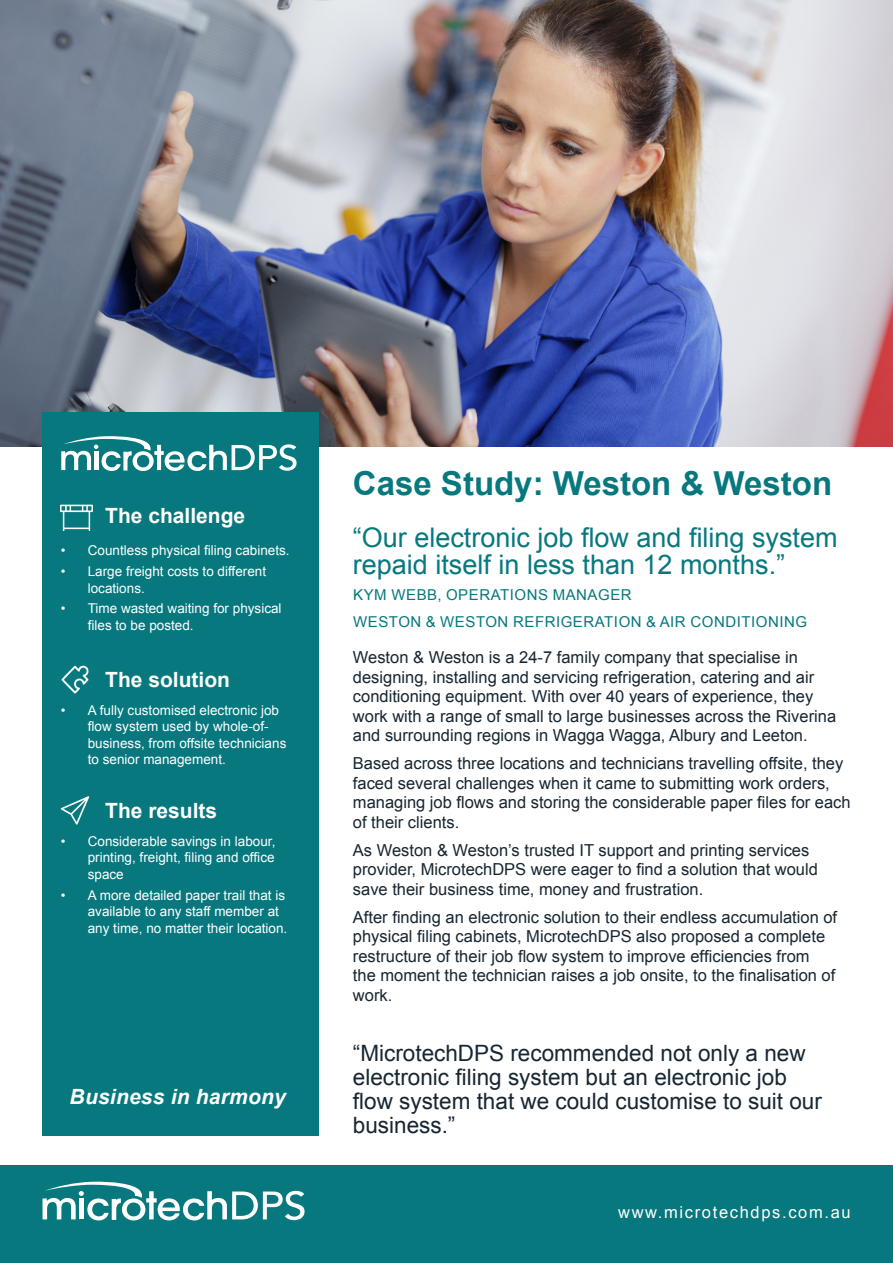
<style>
.page{position:relative;width:893px;height:1263px;background:#fff}
.page>*{position:absolute;margin:0;border:0;box-sizing:border-box;transform-origin:0 0}
.t1{font:700 33px "Arial";color:#06787e}
.t2{font:27px/27px "Arial";color:#06787e}
.t3{font:22.5px/24px "Arial";color:#162632}
.t4{font:700 21px "Arial";color:#fff}
.t5{font:italic 700 21px "Arial";letter-spacing:.01em;color:#fff}
.t6{font:16.5px/19.5px "Arial";color:#162632}
.t7{font:16.5px "Arial";letter-spacing:.1em;color:#fff}
.t8{font:15px "Arial";letter-spacing:.035em;color:#06787e}
.t9{font:13.5px/16.5px "Arial";color:#fff}
</style>
<div class="page">
<img style="left:0;top:0;width:893px;height:446px">
<div style="left:43px;top:412px;width:276px;height:723px;background:#06787e"></div>
<svg style="left:61px;top:796px;width:28px;height:29px"></svg>
<div style="left:0;top:1165px;width:893px;height:98px;background:#06787e"></div>
<svg style="left:43px;top:1181px;width:262px;height:39px"></svg>
<svg style="left:61px;top:436px;width:236px;height:35px"></svg>
<img style="left:61px;top:504px;width:32px;height:27px">
<img style="left:61px;top:665px;width:28px;height:29px">
<p class="t4" style="left:105px;top:501px;width:142px">The challenge</p>
<p class="t9" style="left:61px;top:542px;width:230px">• Countless physical filing cabinets.</p>
<p class="t9" style="left:88px;top:563px;width:180px;text-indent:-27px">• Large freight costs to different locations.</p>
<p class="t9" style="left:88px;top:600px;width:195px;text-indent:-27px">• Time wasted waiting for physical files to be posted.</p>
<p class="t4" style="left:105px;top:665px;width:126px">The solution</p>
<p class="t9" style="left:88px;top:702px;width:200px;text-indent:-27px">• A fully customised electronic job flow system used by whole-of&shy;business, from offsite technicians to senior management.</p>
<p class="t4" style="left:105px;top:795px;width:114px">The results</p>
<p class="t9" style="left:88px;top:833px;width:189px;text-align:justify;text-indent:-27px">• Considerable savings in labour, printing, freight, filing and office space</p>
<p class="t9" style="left:88px;top:886px;width:201px;text-indent:-27px">• A more detailed paper trail that is available to any staff member at any time, no matter their location.</p>
<p class="t5" style="left:70px;top:1082px;width:218px">Business in harmony</p>
<p class="t1" style="left:353px;top:460px;width:481px">Case Study: Weston &amp; Weston</p>
<p class="t2" style="left:353px;top:523px;width:486px">“Our electronic job flow and filing system repaid itself in less than 12 months.”</p>
<p class="t8" style="left:353px;top:584px;width:280px">KYM WEBB, OPERATIONS MANAGER</p>
<p class="t8" style="left:353px;top:611px;width:455px">WESTON &amp; WESTON REFRIGERATION &amp; AIR CONDITIONING</p>
<p class="t6" style="left:353px;top:647px;width:485px">Weston &amp; Weston is a 24-7 family company that specialise in designing, installing and servicing refrigeration, catering and air conditioning equipment. With over 40 years of experience, they work with a range of small to large businesses across the Riverina and surrounding regions in Wagga Wagga, Albury and Leeton.</p>
<p class="t6" style="left:353px;top:753px;width:499px">Based across three locations and technicians travelling offsite, they faced several challenges when it came to submitting work orders, managing job flows and storing the considerable paper files for each of their clients.</p>
<p class="t6" style="left:353px;top:840px;width:466px">As Weston &amp; Weston’s trusted IT support and printing services provider, MicrotechDPS were eager to find a solution that would save their business time, money and frustration.</p>
<p class="t6" style="left:353px;top:907px;width:486px">After finding an electronic solution to their endless accumulation of physical filing cabinets, MicrotechDPS also proposed a complete restructure of their job flow system to improve efficiencies from<br>the moment the technician raises a job onsite, to the finalisation of work.</p>
<p class="t3" style="left:353px;top:1041px;width:470px">“MicrotechDPS recommended not only a new electronic filing system but an electronic job flow system that we could customise to suit our business.”</p>
<p class="t7" style="left:618px;top:1200px;width:234px">www.microtechdps.com.au</p>
</div>
